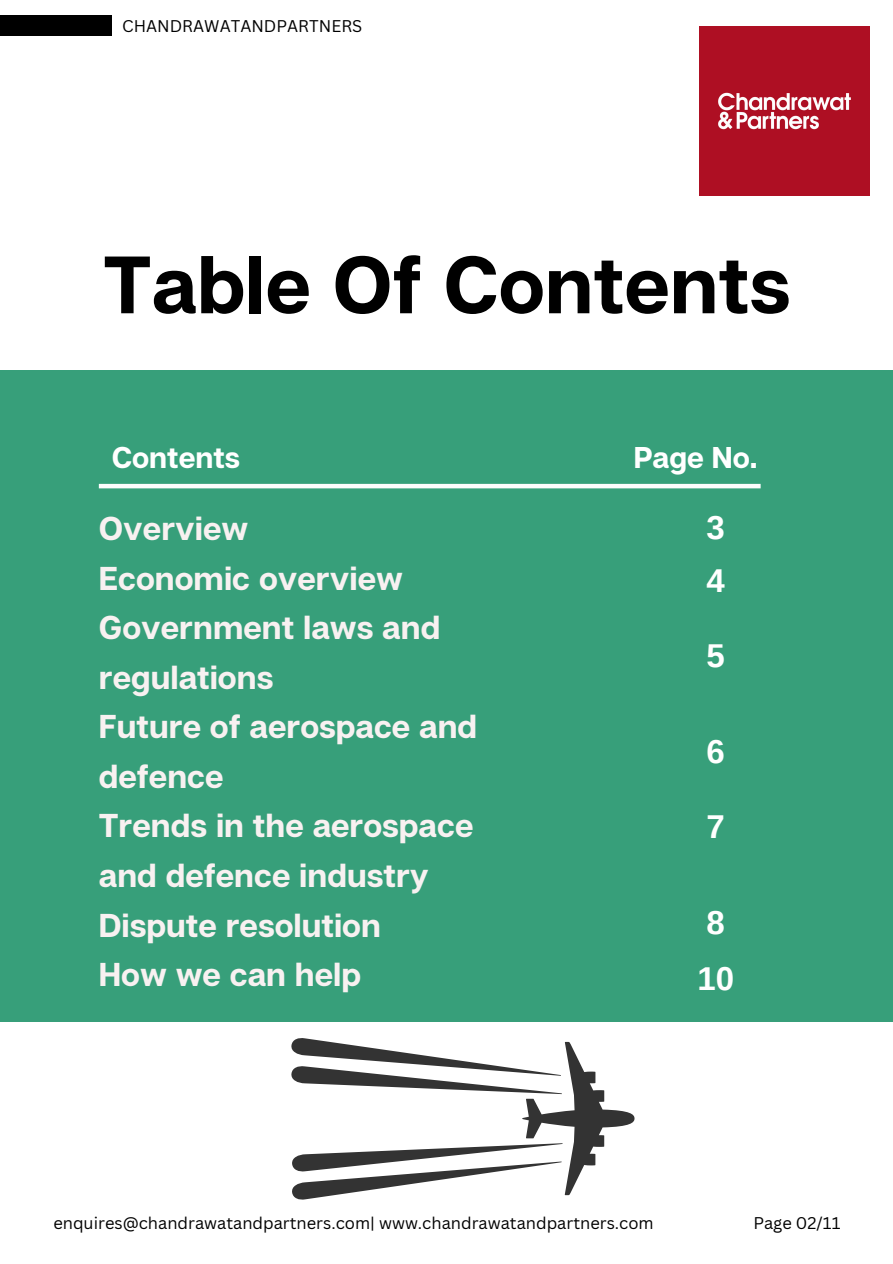
<style>
.page{position:relative;width:893px;height:1264px;background:#fff}
.page>*{position:absolute;margin:0;border:0;box-sizing:border-box;transform-origin:0 0}
.t1{font:700 81px "Articulat CF";color:#000}
.t2{font:700 33px/49.5px "Articulat CF";color:#f8f1f1}
.t3{font:700 33px "Arimo";color:#fff}
.t4{font:700 30px "Articulat CF";color:#fff}
.t5{font:16.5px "Canva Sans";color:#000}
</style>
<div class="page">
<img style="left:699px;top:26px;width:170px;height:170px">
<div style="left:0;top:15px;width:112px;height:21px;background:#000"></div>
<svg style="left:563px;top:1041px;width:72px;height:155px"></svg>
<svg style="left:291px;top:1038px;width:271px;height:162px"></svg>
<div style="left:0;top:370px;width:892px;height:652px;background:#379f7a"></div>
<hr style="left:99px;top:484px;width:661px;height:4px;background:#fdfcfd">
<p class="t5" style="left:122px;top:14px;width:242px">CHANDRAWATANDPARTNERS</p>
<h1 class="t1" style="left:103px;top:234px;width:688px">Table Of Contents</h1>
<p class="t4" style="left:112px;top:439px;width:130px">Contents</p>
<p class="t4" style="left:633px;top:439px;width:125px">Page No.</p>
<h2 class="t2" style="left:99px;top:503px;width:380px">Overview<br>Economic overview<br>Government laws and regulations<br>Future of aerospace and defence<br>Trends in the aerospace and defence industry<br>Dispute resolution<br>How we can help</h2>
<p class="t3" style="left:706px;top:509px;width:20px">3</p>
<p class="t3" style="left:706px;top:562px;width:20px">4</p>
<p class="t3" style="left:706px;top:636px;width:20px">5</p>
<p class="t3" style="left:706px;top:732px;width:20px">6</p>
<p class="t3" style="left:706px;top:807px;width:20px">7</p>
<p class="t3" style="left:706px;top:903px;width:20px">8</p>
<p class="t3" style="left:697px;top:959px;width:38px">10</p>
<h2 class="t5" style="left:53px;top:1211px;width:602px">enquires@chandrawatandpartners.com| www.chandrawatandpartners.com</h2>
<h2 class="t5" style="left:753px;top:1210px;width:89px">Page 02/11</h2>
</div>
